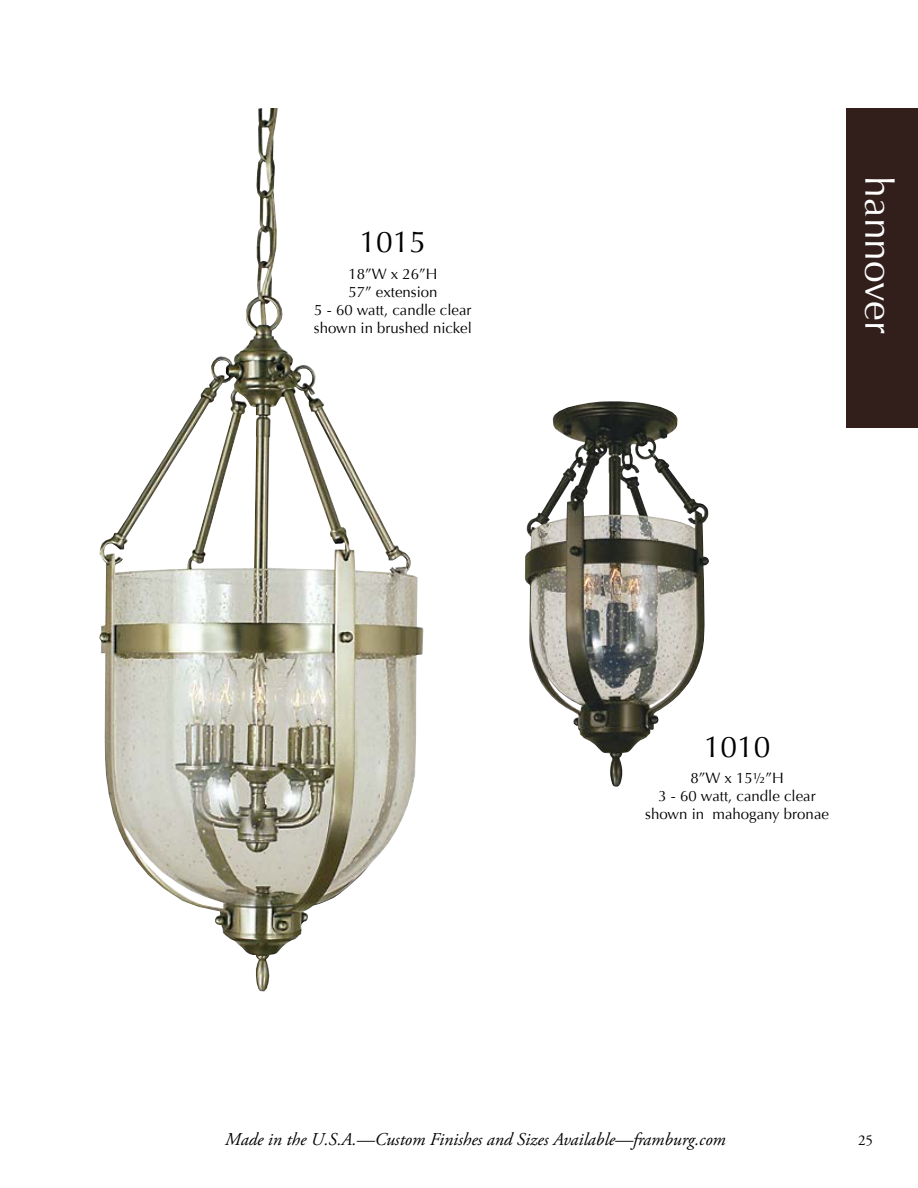
<style>
.page{position:relative;width:918px;height:1188px;background:#fff}
.page>*{position:absolute;margin:0;border:0;box-sizing:border-box;transform-origin:0 0}
.t1{font:39px "Optima";color:#fff}
.t2{font:30px "Optima";color:#000}
.t3{font:italic 18px "Adobe Garamond Pro";color:#000}
.t4{font:15px/18px "Optima";color:#000;text-align:center}
.t5{font:15px "Adobe Garamond Pro";color:#000}
</style>
<div class="page">
<div style="left:847px;top:108px;width:71px;height:319px;background:#321f1b"></div>
<img style="left:99px;top:108px;width:324px;height:883px">
<img style="left:525px;top:401px;width:184px;height:386px">
<h2 class="t2" style="left:360px;top:225px;width:68px">1015</h2>
<p class="t4" style="left:314px;top:265px;width:159px">18”W x 26”H<br>57” extension<br>5 - 60 watt, candle clear shown in brushed nickel</p>
<h1 class="t1" style="left:901px;top:176px;width:159px;rotate:90deg">hannover</h1>
<h2 class="t2" style="left:704px;top:729px;width:68px">1010</h2>
<p class="t4" style="left:645px;top:769px;width:185px">8”W x 15½”H<br>3 - 60 watt, candle clear shown in mahogany bronae</p>
<p class="t3" style="left:225px;top:1129px;width:502px">Made in the U.S.A.—Custom Finishes and Sizes Available—framburg.com</p>
<p class="t5" style="left:858px;top:1132px;width:16px">25</p>
</div>
